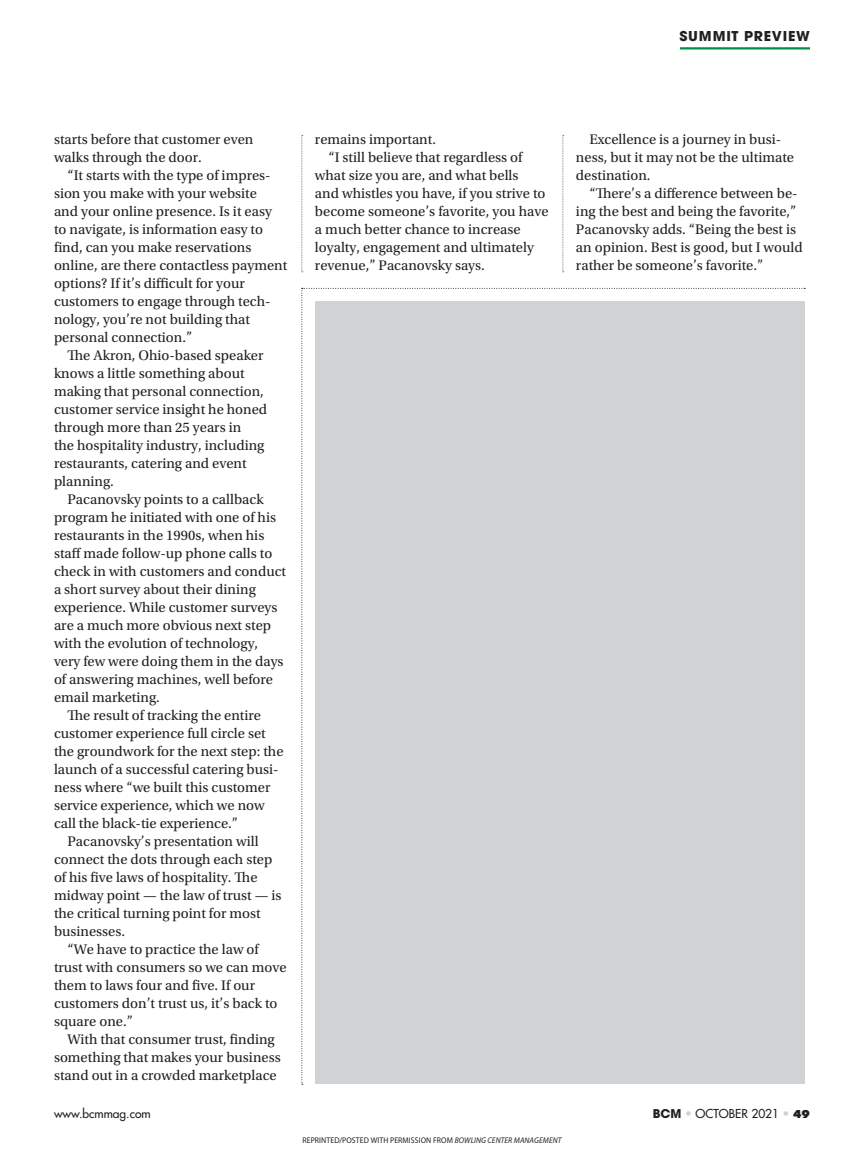
<style>
.page{position:relative;width:864px;height:1161px;background:#fff}
.page>*{position:absolute;margin:0;border:0;box-sizing:border-box;transform-origin:0 0}
.t1{font:14.7px/18px "Utopia Std";color:#231f20}
.t2{font:700 13.5px "ITC Avant Garde Pro";letter-spacing:.06em;color:#231f20;scale:1.04 1}
.t3{font:12px "Futura";color:#231f20}
.t4{font:8.25px "Myriad Pro";letter-spacing:.01em;color:#231f20;scale:.95 1}
.s1{font-family:"ITC Avant Garde Pro";font-weight:700}
.s2{color:#d1d2d4}
.s3{font-weight:700;font-stretch:expanded}
.s4{font-style:italic}
</style>
<div class="page">
<svg style="left:302px;top:135px;width:1px;height:137px"></svg>
<svg style="left:562px;top:135px;width:2px;height:137px"></svg>
<hr style="left:680px;top:47px;width:130px;height:3px;background:#008f47">
<div style="left:315px;top:302px;width:490px;height:782px;background:#d1d2d4"></div>
<p class="t2" style="left:679px;top:27px;width:127px">SUMMIT PREVIEW</p>
<p class="t1" style="left:54px;top:131px;width:201px">starts before that customer even walks through the door.</p>
<p class="t1" style="left:67px;top:167px;width:205px">“It starts with the type of impres-</p>
<p class="t1" style="left:54px;top:185px;width:204px">sion you make with your website</p>
<p class="t1" style="left:54px;top:203px;width:219px">and your online presence. Is it easy</p>
<p class="t1" style="left:54px;top:221px;width:211px">to navigate, is information easy to</p>
<p class="t1" style="left:54px;top:239px;width:199px">find, can you make reservations</p>
<p class="t1" style="left:54px;top:257px;width:235px">online, are there contactless payment</p>
<p class="t1" style="left:54px;top:275px;width:192px">options? If it’s difficult for your</p>
<p class="t1" style="left:54px;top:293px;width:218px">customers to engage through tech-</p>
<p class="t1" style="left:54px;top:311px;width:198px">nology, you’re not building that</p>
<p class="t1" style="left:54px;top:329px;width:140px">personal connection.”</p>
<p class="t1" style="left:67px;top:347px;width:198px">The Akron, Ohio-based speaker</p>
<p class="t1" style="left:54px;top:365px;width:192px">knows a little something about</p>
<p class="t1" style="left:54px;top:383px;width:211px">making that personal connection,</p>
<p class="t1" style="left:54px;top:401px;width:215px">customer service insight he honed</p>
<p class="t1" style="left:54px;top:419px;width:189px">through more than 25 years in</p>
<p class="t1" style="left:54px;top:437px;width:212px">the hospitality industry, including</p>
<p class="t1" style="left:54px;top:455px;width:194px">restaurants, catering and event</p>
<p class="t1" style="left:54px;top:473px;width:61px">planning.</p>
<p class="t1" style="left:67px;top:491px;width:198px">Pacanovsky points to a callback</p>
<p class="t1" style="left:54px;top:509px;width:224px">program he initiated with one of his</p>
<p class="t1" style="left:54px;top:527px;width:212px">restaurants in the 1990s, when his</p>
<p class="t1" style="left:54px;top:545px;width:220px">staff made follow-up phone calls to</p>
<p class="t1" style="left:54px;top:563px;width:234px">check in with customers and conduct</p>
<p class="t1" style="left:54px;top:581px;width:203px">a short survey about their dining</p>
<p class="t1" style="left:54px;top:599px;width:225px">experience. While customer surveys</p>
<p class="t1" style="left:54px;top:617px;width:219px">are a much more obvious next step</p>
<p class="t1" style="left:54px;top:635px;width:206px">with the evolution of technology,</p>
<p class="t1" style="left:54px;top:653px;width:231px">very few were doing them in the days</p>
<p class="t1" style="left:54px;top:671px;width:221px">of answering machines, well before</p>
<p class="t1" style="left:54px;top:689px;width:107px">email marketing.</p>
<p class="t1" style="left:67px;top:707px;width:195px">The result of tracking the entire</p>
<p class="t1" style="left:54px;top:725px;width:213px">customer experience full circle set</p>
<p class="t1" style="left:54px;top:743px;width:231px">the groundwork for the next step: the</p>
<p class="t1" style="left:54px;top:761px;width:226px">launch of a successful catering busi-</p>
<p class="t1" style="left:54px;top:779px;width:218px">ness where “we built this customer</p>
<p class="t1" style="left:54px;top:797px;width:212px">service experience, which we now</p>
<p class="t1" style="left:54px;top:815px;width:186px">call the black-tie experience.”</p>
<p class="t1" style="left:67px;top:833px;width:193px">Pacanovsky’s presentation will</p>
<p class="t1" style="left:54px;top:851px;width:220px">connect the dots through each step</p>
<p class="t1" style="left:54px;top:869px;width:205px">of his five laws of hospitality. The</p>
<p class="t1" style="left:54px;top:887px;width:229px">midway point — the law of trust — is</p>
<p class="t1" style="left:54px;top:905px;width:208px">the critical turning point for most</p>
<p class="t1" style="left:54px;top:923px;width:73px">businesses.</p>
<p class="t1" style="left:67px;top:941px;width:193px">“We have to practice the law of</p>
<p class="t1" style="left:54px;top:959px;width:234px">trust with consumers so we can move</p>
<p class="t1" style="left:54px;top:977px;width:203px">them to laws four and five. If our</p>
<p class="t1" style="left:54px;top:995px;width:225px">customers don’t trust us, it’s back to</p>
<p class="t1" style="left:54px;top:1013px;width:80px">square one.”</p>
<p class="t1" style="left:67px;top:1031px;width:209px">With that consumer trust, finding</p>
<p class="t1" style="left:54px;top:1049px;width:228px">something that makes your business</p>
<p class="t1" style="left:54px;top:1067px;width:224px">stand out in a crowded marketplace</p>
<p class="t1" style="left:315px;top:131px;width:123px">remains important.</p>
<p class="t1" style="left:328px;top:149px;width:195px">“I still believe that regardless of</p>
<p class="t1" style="left:315px;top:167px;width:205px">what size you are, and what bells</p>
<p class="t1" style="left:315px;top:185px;width:232px">and whistles you have, if you strive to</p>
<p class="t1" style="left:315px;top:203px;width:235px">become someone’s favorite, you have</p>
<p class="t1" style="left:315px;top:221px;width:207px">a much better chance to increase</p>
<p class="t1" style="left:315px;top:239px;width:220px">loyalty, engagement and ultimately</p>
<p class="t1" style="left:315px;top:257px;width:171px">revenue,” Pacanovsky says.</p>
<p class="t1" style="left:576px;top:131px;width:220px;text-indent:13px">Excellence is a journey in busi&shy;ness, but it may not be the ultimate destination.</p>
<p class="t1" style="left:576px;top:185px;width:228px;text-indent:13px">“There’s a difference between be&shy;ing the best and being the favorite,” Pacanovsky adds. “Being the best is an opinion. Best is good, but I would rather be someone’s favorite.”</p>
<p class="t3" style="left:54px;top:1106px;width:98px">www.bcmmag.com</p>
<p class="t3" style="left:653px;top:1106px;width:159px"><span class="s1">BCM</span> <span class="s2">•</span> OCTOBER 2021 <span class="s2">•</span> <span class="s3">49</span></p>
<p class="t4" style="left:302px;top:1135px;width:274px">REPRINTED/POSTED WITH PERMISSION FROM <span class="s4">BOWLING CENTER MANAGEMENT</span></p>
</div>
